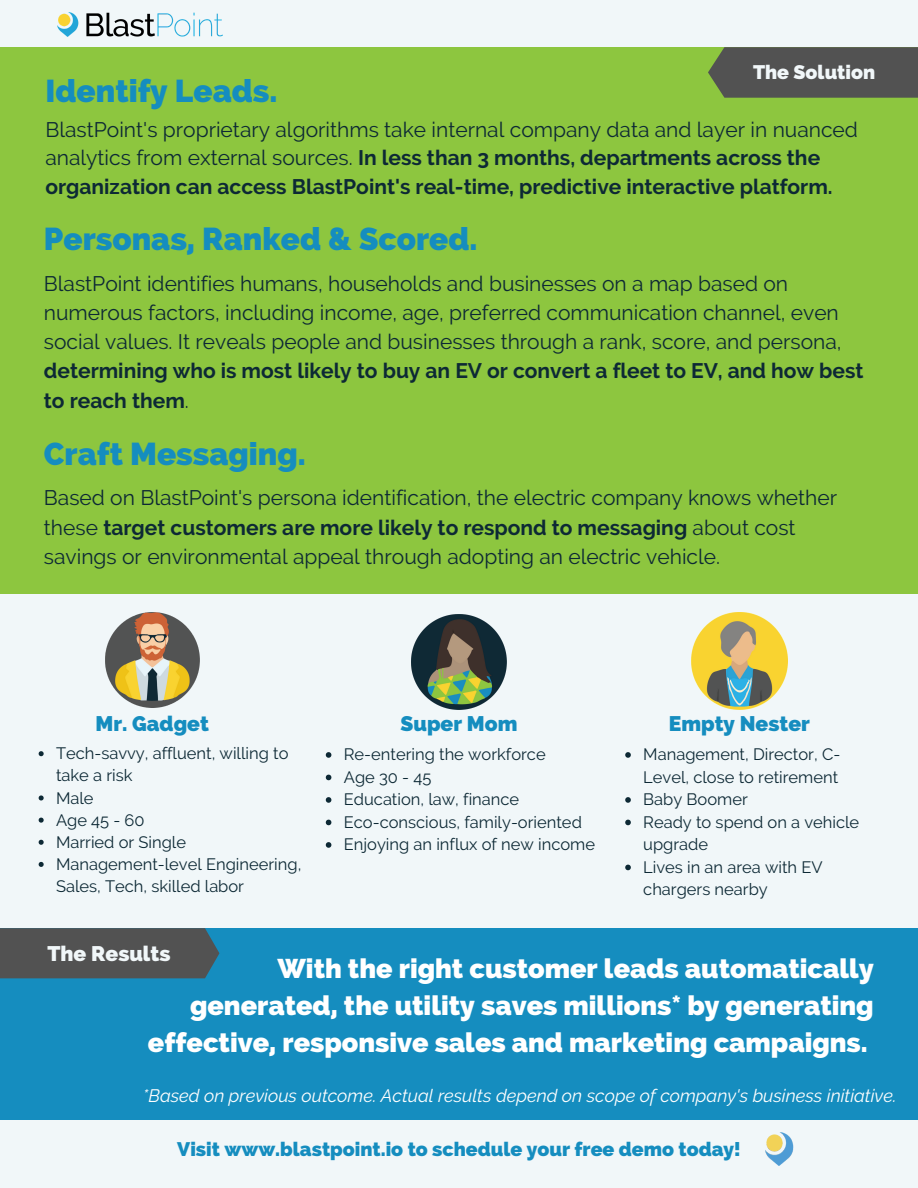
<style>
.page{position:relative;width:918px;height:1188px;background:#f1f7f9}
.page>*{position:absolute;margin:0;border:0;box-sizing:border-box;transform-origin:0 0}
.t1{font:800 31.5px "Raleway";color:#158dbf}
.t2{font:800 27px/37.2px "Raleway";color:#fff;text-align:right}
.t3{font:21px/29.2px "Raleway";color:#0d2935}
.t4{font:700 21px/28.5px "Raleway";color:#0d2935}
.t5{font:800 21px "Raleway";color:#158dbf}
.t6{font:800 21px "Raleway";color:#f1f7f9}
.t7{font:800 19.5px "Raleway";color:#158dbf}
.t8{font:800 19.5px "Raleway";color:#f1f7f9}
.t9{font:italic 18px "Raleway";color:#fff}
.t10{font:16.5px/22.5px "Raleway";color:#0d2935}
.s1{font-weight:400}
.s2{font-weight:700}
</style>
<div class="page">
<div style="left:0;top:47px;width:918px;height:547px;background:#8dc63f"></div>
<svg style="left:708px;top:47px;width:210px;height:51px;background:#545751"></svg>
<img style="left:57px;top:12px;width:165px;height:25px">
<img style="left:105px;top:613px;width:95px;height:94px">
<img style="left:412px;top:615px;width:94px;height:94px">
<div style="left:0;top:928px;width:918px;height:191px;background:#158dbf"></div>
<div style="left:0;top:928px;width:219px;height:50px;background:#525252"></div>
<img style="left:765px;top:1133px;width:29px;height:32px">
<img style="left:691px;top:613px;width:97px;height:97px">
<svg style="left:39px;top:751px;width:5px;height:5px"></svg>
<svg style="left:39px;top:795px;width:5px;height:6px"></svg>
<svg style="left:39px;top:818px;width:5px;height:5px"></svg>
<svg style="left:39px;top:840px;width:5px;height:5px"></svg>
<svg style="left:39px;top:862px;width:5px;height:5px"></svg>
<svg style="left:326px;top:752px;width:5px;height:6px"></svg>
<svg style="left:326px;top:775px;width:5px;height:5px"></svg>
<svg style="left:326px;top:797px;width:5px;height:6px"></svg>
<svg style="left:326px;top:820px;width:5px;height:5px"></svg>
<svg style="left:326px;top:842px;width:5px;height:6px"></svg>
<svg style="left:625px;top:752px;width:6px;height:6px"></svg>
<svg style="left:625px;top:797px;width:6px;height:6px"></svg>
<svg style="left:625px;top:820px;width:6px;height:5px"></svg>
<svg style="left:625px;top:865px;width:6px;height:5px"></svg>
<h1 class="t1" style="left:45px;top:72px;width:234px">Identify Leads.</h1>
<p class="t8" style="left:753px;top:61px;width:124px">The Solution</p>
<p class="t4" style="left:45px;top:115px;width:814px"><span class="s1">BlastPoint's proprietary algorithms take internal company data and layer in nuanced analytics from external sources.</span> In less than 3 months, departments across the organization can access BlastPoint's real-time, predictive interactive platform.</p>
<h1 class="t1" style="left:44px;top:220px;width:435px">Personas, Ranked &amp; Scored.</h1>
<p class="t3" style="left:44px;top:269px;width:799px">BlastPoint identifies humans, households and businesses on a map based on numerous factors, including income, age, preferred communication channel, even social values. It reveals people and businesses through a rank, score, and persona,</p>
<p class="t4" style="left:44px;top:356px;width:821px;line-height:29.2px">determining who is most likely to buy an EV or convert a fleet to EV, and how best to reach them<span class="s1">.</span></p>
<h1 class="t1" style="left:44px;top:435px;width:263px">Craft Messaging.</h1>
<p class="t3" style="left:44px;top:483px;width:795px">Based on BlastPoint's persona identification, the electric company knows whether these <span class="s2">target customers are more likely to respond to messaging</span> about cost savings or environmental appeal through adopting an electric vehicle.</p>
<p class="t5" style="left:96px;top:712px;width:115px">Mr. Gadget</p>
<p class="t5" style="left:401px;top:712px;width:118px">Super Mom</p>
<p class="t5" style="left:669px;top:712px;width:143px">Empty Nester</p>
<p class="t10" style="left:56px;top:742px;width:247px">Tech-savvy, affluent, willing to take a risk<br>Male<br>Age 45 - 60<br>Married or Single<br>Management-level Engineering,<br>Sales, Tech, skilled labor</p>
<p class="t10" style="left:344px;top:743px;width:253px">Re-entering the workforce<br>Age 30 - 45<br>Education, law, finance<br>Eco-conscious, family-oriented<br>Enjoying an influx of new income</p>
<p class="t10" style="left:643px;top:743px;width:218px">Management, Director, C-<br>Level, close to retirement<br>Baby Boomer<br>Ready to spend on a vehicle upgrade<br>Lives in an area with EV chargers nearby</p>
<p class="t6" style="left:48px;top:941px;width:125px">The Results</p>
<p class="t2" style="left:148px;top:950px;width:727px">With the right customer leads automatically generated, the utility saves millions* by generating effective, responsive sales and marketing campaigns.</p>
<p class="t9" style="left:143px;top:1085px;width:755px">*Based on previous outcome. Actual results depend on scope of company's business initiative.</p>
<p class="t7" style="left:177px;top:1137px;width:565px">Visit www.blastpoint.io to schedule your free demo today!</p>
</div>
